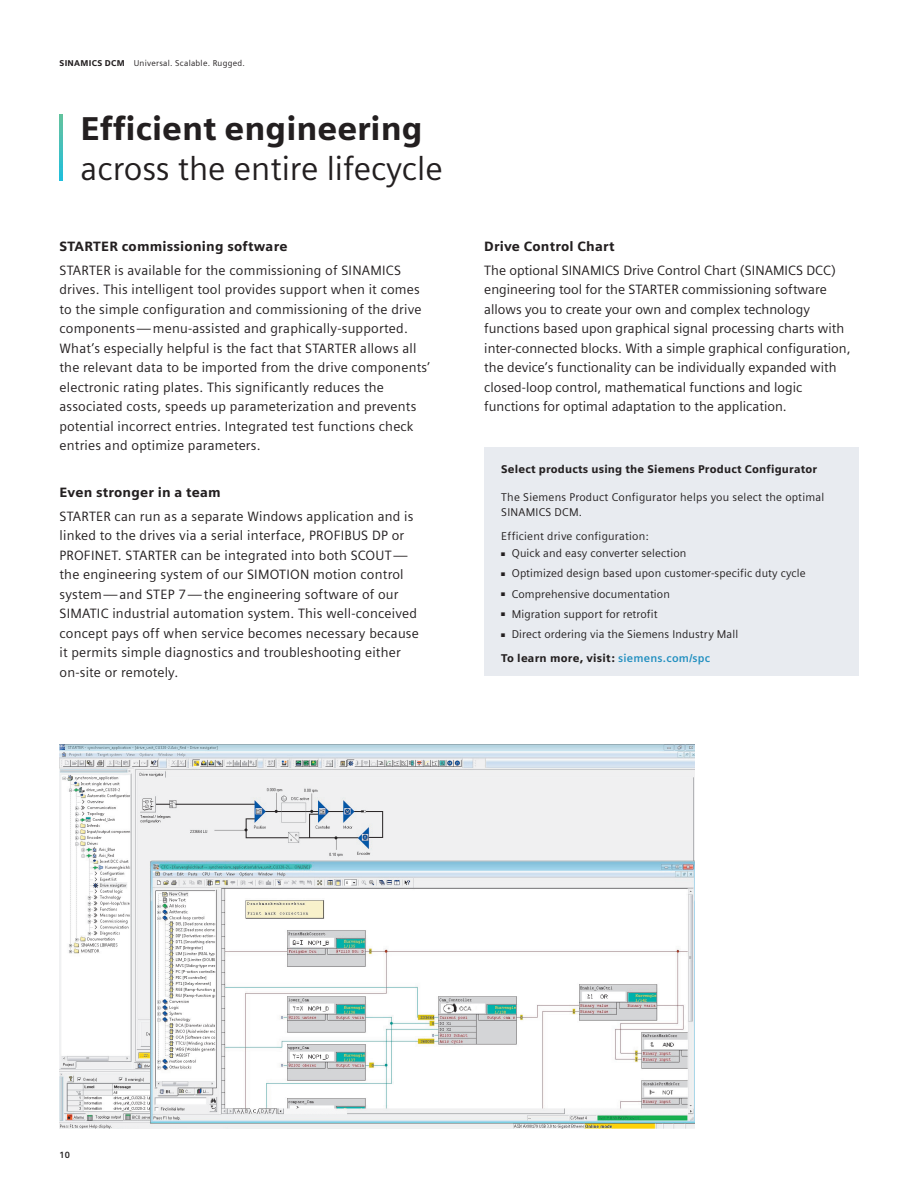
<style>
.page{position:relative;width:918px;height:1188px;background:#fff}
.page>*{position:absolute;margin:0;border:0;box-sizing:border-box;transform-origin:0 0}
._02_HL_Headline_22pt{font:33px/39.6px "Siemens Sans";color:#231f20}
.BP_TX_Roman_9pt_blac{font:13.5px/19.5px "Siemens Sans";letter-spacing:.015em;color:#231f20}
.BP_SubHD_9pt_Black_s{font:900 13.5px "Siemens Sans";letter-spacing:.015em;color:#231f20}
.BP_Note_7_5_Roman_Ch{font:11.25px "Siemens Sans";letter-spacing:.01em;color:#231f20}
.BP_Note_7_5pt_3_5mm{font:11.25px/14.9px "Siemens Sans";letter-spacing:.02em;color:#231f20}
.BP_SubHd_9pt_White_B{font:900 11.25px "Siemens Sans";letter-spacing:.015em;color:#231f20}
.BP_Note_7_5pt_3_5mm-2{font:900 11.25px "Siemens Sans";letter-spacing:.02em;color:#231f20}
.t1{font:700 9px "Siemens Sans";color:#231f20}
.t2{font:8.4px "Siemens Sans";letter-spacing:.03em;color:#231f20}
.s1{font-weight:900}
.s2{font-weight:700;color:#218fc0}
</style>
<div class="page">
<div style="left:484px;top:447px;width:374px;height:229px;background:#e8ebf0"></div>
<img style="left:60px;top:744px;width:634px;height:384px">
<svg style="left:60px;top:115px;width:3px;height:66px"></svg>
<p class="t2" style="left:60px;top:58px;width:187px"><span class="s1">SINAMICS DCM</span> Universal. Scalable. Rugged.</p>
<p class="_02_HL_Headline_22pt" style="left:81px;top:109px;width:364px"><span class="s1">Efficient engineering </span>across the entire lifecycle</p>
<p class="BP_SubHD_9pt_Black_s" style="left:60px;top:238px;width:230px">STARTER commissioning software</p>
<p class="BP_TX_Roman_9pt_blac" style="left:60px;top:260px;width:372px">STARTER is available for the commissioning of SINAMICS drives. This intelligent tool provides support when it comes to the simple configuration and commissioning of the drive components—menu-assisted and graphically-supported.<br>What’s especially helpful is the fact that STARTER allows all the relevant data to be imported from the drive components’ electronic rating plates. This significantly reduces the associated costs, speeds up parameterization and prevents potential incorrect entries. Integrated test functions check entries and optimize parameters.</p>
<p class="BP_SubHD_9pt_Black_s" style="left:60px;top:484px;width:163px">Even stronger in a team</p>
<p class="BP_TX_Roman_9pt_blac" style="left:60px;top:506px;width:361px">STARTER can run as a separate Windows application and is linked to the drives via a serial interface, PROFIBUS DP or PROFINET. STARTER can be integrated into both SCOUT— the engineering system of our SIMOTION motion control system—and STEP 7—the engineering software of our SIMATIC industrial automation system. This well-conceived concept pays off when service becomes necessary because it permits simple diagnostics and troubleshooting either on-site or remotely.</p>
<p class="BP_SubHD_9pt_Black_s" style="left:484px;top:238px;width:132px">Drive Control Chart</p>
<p class="BP_TX_Roman_9pt_blac" style="left:484px;top:260px;width:368px">The optional SINAMICS Drive Control Chart (SINAMICS DCC) engineering tool for the STARTER commissioning software allows you to create your own and complex technology functions based upon graphical signal processing charts with inter-connected blocks. With a simple graphical configuration, the device’s functionality can be individually expanded with closed-loop control, mathematical functions and logic functions for optimal adaptation to the application.</p>
<p class="BP_SubHd_9pt_White_B" style="left:501px;top:462px;width:317px">Select products using the Siemens Product Configurator</p>
<p class="BP_Note_7_5pt_3_5mm" style="left:501px;top:490px;width:324px">The Siemens Product Configurator helps you select the optimal<br>SINAMICS DCM.</p>
<p class="BP_Note_7_5pt_3_5mm" style="left:501px;top:529px;width:149px">Efficient drive configuration:</p>
<p class="BP_Note_7_5_Roman_Ch" style="left:501px;top:547px;width:187px">■ Quick and easy converter selection</p>
<p class="BP_Note_7_5_Roman_Ch" style="left:501px;top:567px;width:306px">■ Optimized design based upon customer-specific duty cycle</p>
<p class="BP_Note_7_5_Roman_Ch" style="left:501px;top:587px;width:170px">■ Comprehensive documentation</p>
<p class="BP_Note_7_5_Roman_Ch" style="left:501px;top:608px;width:158px">■ Migration support for retrofit</p>
<p class="BP_Note_7_5_Roman_Ch" style="left:501px;top:628px;width:238px">■ Direct ordering via the Siemens Industry Mall</p>
<p class="BP_Note_7_5pt_3_5mm-2" style="left:501px;top:651px;width:210px">To learn more, visit: <span class="s2">siemens.com/spc</span></p>
<p class="t1" style="left:60px;top:1150px;width:12px">10</p>
</div>
